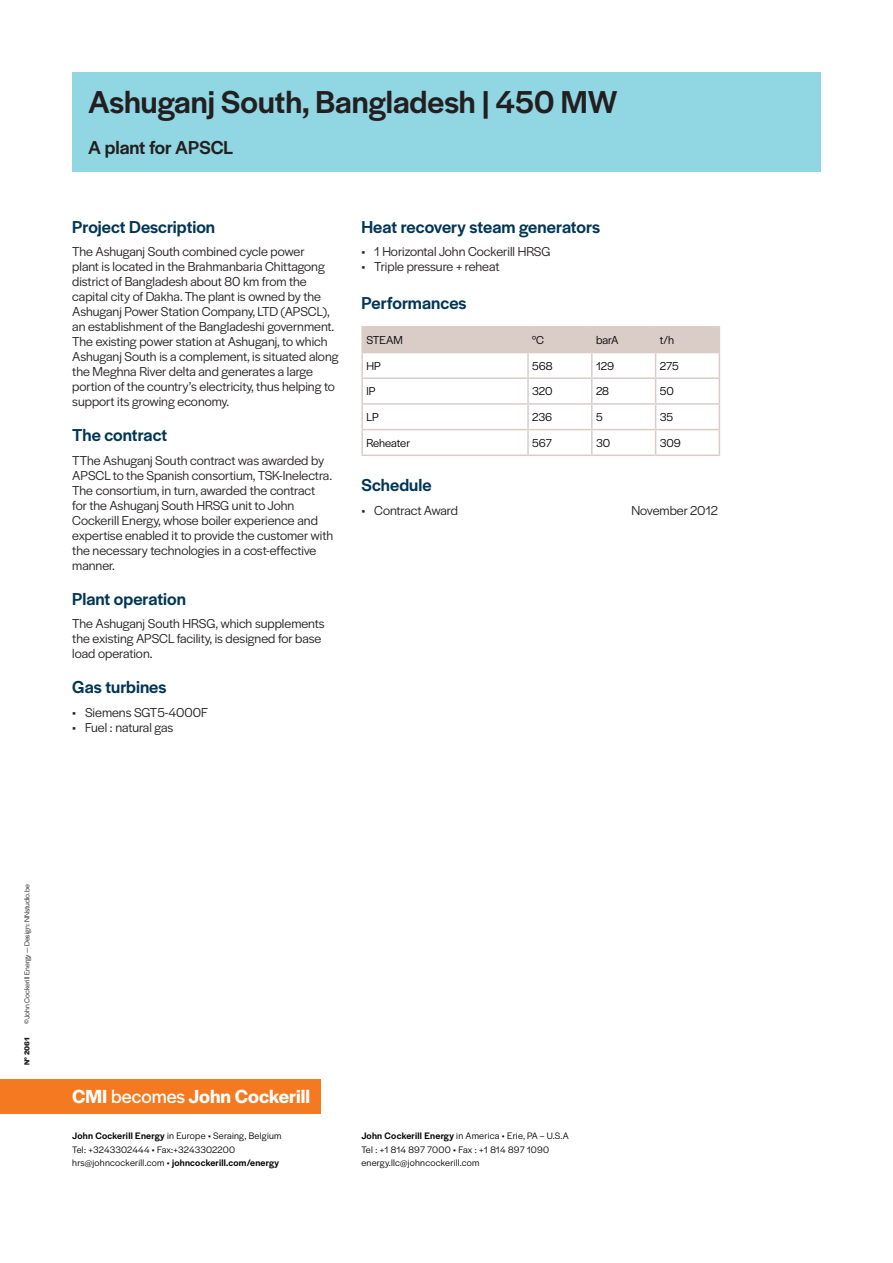
<style>
.page{position:relative;width:893px;height:1263px;background:#fff}
.page>*{position:absolute;margin:0;border:0;box-sizing:border-box;transform-origin:0 0}
.Verso_-_Titre___Mega{font:500 33px "Halyard Display";color:#231f20}
.Verso_-_CMI_becomes{font:600 19.8px "Halyard Display";color:#fff}
.Verso_-_Sous_titre{font:500 19.5px "Halyard Display";color:#231f20}
.Verso_-_Titre_Texte{font:500 18px "Halyard Display";color:#003556}
.Verso_-_Texte_couran{font:13.5px/15px "Halyard Display";color:#231f20}
.Verso_-_Texte_tablea{font:12px "Halyard Display";letter-spacing:-.005em;color:#010101}
.Verso_-_Coordonées{font:9.75px/13.5px "Halyard Display";letter-spacing:.025em;color:#010101}
.Verso_-_Coordonées-2{font:500 9.75px "Halyard Display";letter-spacing:.025em;color:#010101}
.Verso_-_Copyright{font:7.5px "Halyard Display";color:#231f20}
.Verso_-_N__fiche{font:700 7.5px "Halyard Display";color:#231f20}
.s1{font-weight:400}
.s2{font-weight:500}
</style>
<div class="page">
<div style="left:72px;top:72px;width:749px;height:99px;background:#91d6e3"></div>
<div style="left:0;top:1079px;width:320px;height:34px;background:#f47921"></div>
<hr style="left:361px;top:377px;width:167px;height:2px;background:#dacdc8">
<hr style="left:361px;top:353px;width:2px;height:24px;background:#dacdc8">
<hr style="left:361px;top:379px;width:2px;height:24px;background:#dacdc8">
<hr style="left:361px;top:403px;width:167px;height:2px;background:#dacdc8">
<hr style="left:361px;top:405px;width:2px;height:24px;background:#dacdc8">
<hr style="left:361px;top:429px;width:167px;height:1px;background:#dacdc8">
<hr style="left:361px;top:430px;width:2px;height:24px;background:#dacdc8">
<hr style="left:361px;top:454px;width:167px;height:2px;background:#dacdc8">
<hr style="left:528px;top:454px;width:64px;height:2px;background:#dacdc8">
<hr style="left:592px;top:454px;width:64px;height:2px;background:#dacdc8">
<hr style="left:656px;top:454px;width:64px;height:2px;background:#dacdc8">
<hr style="left:361px;top:326px;width:167px;height:2px;background:#dacdc8">
<hr style="left:361px;top:328px;width:2px;height:24px;background:#dacdc8">
<hr style="left:528px;top:326px;width:64px;height:2px;background:#dacdc8">
<hr style="left:592px;top:326px;width:64px;height:2px;background:#dacdc8">
<hr style="left:656px;top:326px;width:64px;height:2px;background:#dacdc8">
<svg style="left:362px;top:328px;width:358px;height:126px"></svg>
<hr style="left:361px;top:352px;width:167px;height:1px;background:#dacdc8">
<hr style="left:528px;top:352px;width:64px;height:1px;background:#dacdc8">
<hr style="left:592px;top:352px;width:64px;height:1px;background:#dacdc8">
<hr style="left:656px;top:352px;width:64px;height:1px;background:#dacdc8">
<p class="Verso_-_Titre___Mega" style="left:88px;top:79px;width:531px">Ashuganj South, Bangladesh | 450 MW</p>
<p class="Verso_-_Sous_titre" style="left:88px;top:134px;width:147px">A plant for APSCL</p>
<p class="Verso_-_Titre_Texte" style="left:72px;top:214px;width:144px">Project Description</p>
<p class="Verso_-_Texte_couran" style="left:72px;top:243px;width:268px">The Ashuganj South combined cycle power<br>plant is located in the Brahmanbaria Chittagong district of Bangladesh about 80 km from the capital city of Dakha. The plant is owned by the Ashuganj Power Station Company, LTD (APSCL), an establishment of the Bangladeshi government.<br>The existing power station at Ashuganj, to which Ashuganj South is a complement, is situated along the Meghna River delta and generates a large portion of the country’s electricity, thus helping to support its growing economy.</p>
<p class="Verso_-_Titre_Texte" style="left:72px;top:422px;width:97px">The contract</p>
<p class="Verso_-_Texte_couran" style="left:72px;top:452px;width:262px">TThe Ashuganj South contract was awarded by APSCL to the Spanish consortium, TSK-Inelectra.<br>The consortium, in turn, awarded the contract for the Ashuganj South HRSG unit to John Cockerill Energy, whose boiler experience and expertise enabled it to provide the customer with the necessary technologies in a cost-effective manner.</p>
<p class="Verso_-_Titre_Texte" style="left:72px;top:586px;width:115px">Plant operation</p>
<p class="Verso_-_Texte_couran" style="left:72px;top:615px;width:254px">The Ashuganj South HRSG, which supplements the existing APSCL facility, is designed for base load operation.</p>
<p class="Verso_-_Titre_Texte" style="left:72px;top:674px;width:96px">Gas turbines</p>
<p class="Verso_-_Texte_couran" style="left:72px;top:704px;width:137px">• Siemens SGT5-4000F</p>
<p class="Verso_-_Texte_couran" style="left:72px;top:719px;width:103px">• Fuel : natural gas</p>
<p class="Verso_-_Titre_Texte" style="left:361px;top:214px;width:240px">Heat recovery steam generators</p>
<p class="Verso_-_Texte_couran" style="left:361px;top:243px;width:191px">• 1 Horizontal John Cockerill HRSG</p>
<p class="Verso_-_Texte_couran" style="left:361px;top:258px;width:140px">• Triple pressure + reheat</p>
<p class="Verso_-_Titre_Texte" style="left:361px;top:290px;width:107px">Performances</p>
<p class="Verso_-_Texte_tablea" style="left:366px;top:332px;width:38px">STEAM</p>
<p class="Verso_-_Texte_tablea" style="left:532px;top:332px;width:13px">°C</p>
<p class="Verso_-_Texte_tablea" style="left:596px;top:332px;width:24px">barA</p>
<p class="Verso_-_Texte_tablea" style="left:660px;top:332px;width:16px">t/h</p>
<p class="Verso_-_Texte_tablea" style="left:366px;top:357px;width:16px">HP</p>
<p class="Verso_-_Texte_tablea" style="left:532px;top:357px;width:22px">568</p>
<p class="Verso_-_Texte_tablea" style="left:596px;top:357px;width:20px">129</p>
<p class="Verso_-_Texte_tablea" style="left:660px;top:357px;width:20px">275</p>
<p class="Verso_-_Texte_tablea" style="left:366px;top:383px;width:11px">IP</p>
<p class="Verso_-_Texte_tablea" style="left:532px;top:383px;width:22px">320</p>
<p class="Verso_-_Texte_tablea" style="left:596px;top:383px;width:14px">28</p>
<p class="Verso_-_Texte_tablea" style="left:660px;top:383px;width:15px">50</p>
<p class="Verso_-_Texte_tablea" style="left:366px;top:409px;width:14px">LP</p>
<p class="Verso_-_Texte_tablea" style="left:532px;top:409px;width:21px">236</p>
<p class="Verso_-_Texte_tablea" style="left:596px;top:409px;width:8px">5</p>
<p class="Verso_-_Texte_tablea" style="left:660px;top:409px;width:15px">35</p>
<p class="Verso_-_Texte_tablea" style="left:366px;top:434px;width:45px">Reheater</p>
<p class="Verso_-_Texte_tablea" style="left:532px;top:434px;width:21px">567</p>
<p class="Verso_-_Texte_tablea" style="left:596px;top:434px;width:16px">30</p>
<p class="Verso_-_Texte_tablea" style="left:660px;top:434px;width:23px">309</p>
<p class="Verso_-_Titre_Texte" style="left:361px;top:472px;width:72px">Schedule</p>
<p class="Verso_-_Texte_couran" style="left:361px;top:502px;width:98px">• Contract Award</p>
<p class="Verso_-_Texte_couran" style="left:631px;top:502px;width:88px">November 2012</p>
<p class="Verso_-_Copyright" style="left:22px;top:1024px;width:141px;rotate:-90deg">©John Cockerill Energy — Design : NNstudio.be</p>
<p class="Verso_-_N__fiche" style="left:21px;top:1065px;width:29px;rotate:-90deg">N° 2061</p>
<p class="Verso_-_CMI_becomes" style="left:72px;top:1082px;width:239px">CMI <span class="s1">becomes</span> John Cockerill</p>
<p class="Verso_-_Coordonées" style="left:72px;top:1128px;width:211px"><span class="s2">John Cockerill Energy</span> in Europe • Seraing, Belgium<br>Tel: +3243302444 • Fax:+3243302200</p>
<p class="Verso_-_Coordonées-2" style="left:72px;top:1156px;width:208px"><span class="s1">hrs@johncockerill.com •</span> johncockerill.com/energy</p>
<p class="Verso_-_Coordonées" style="left:361px;top:1128px;width:209px"><span class="s2">John Cockerill Energy</span> in America • Erie, PA – U.S.A</p>
<p class="Verso_-_Coordonées" style="left:361px;top:1142px;width:189px">Tel : +1 814 897 7000 • Fax : +1 814 897 1090</p>
<p class="Verso_-_Coordonées" style="left:361px;top:1155px;width:120px">energy.llc@johncockerill.com</p>
</div>
